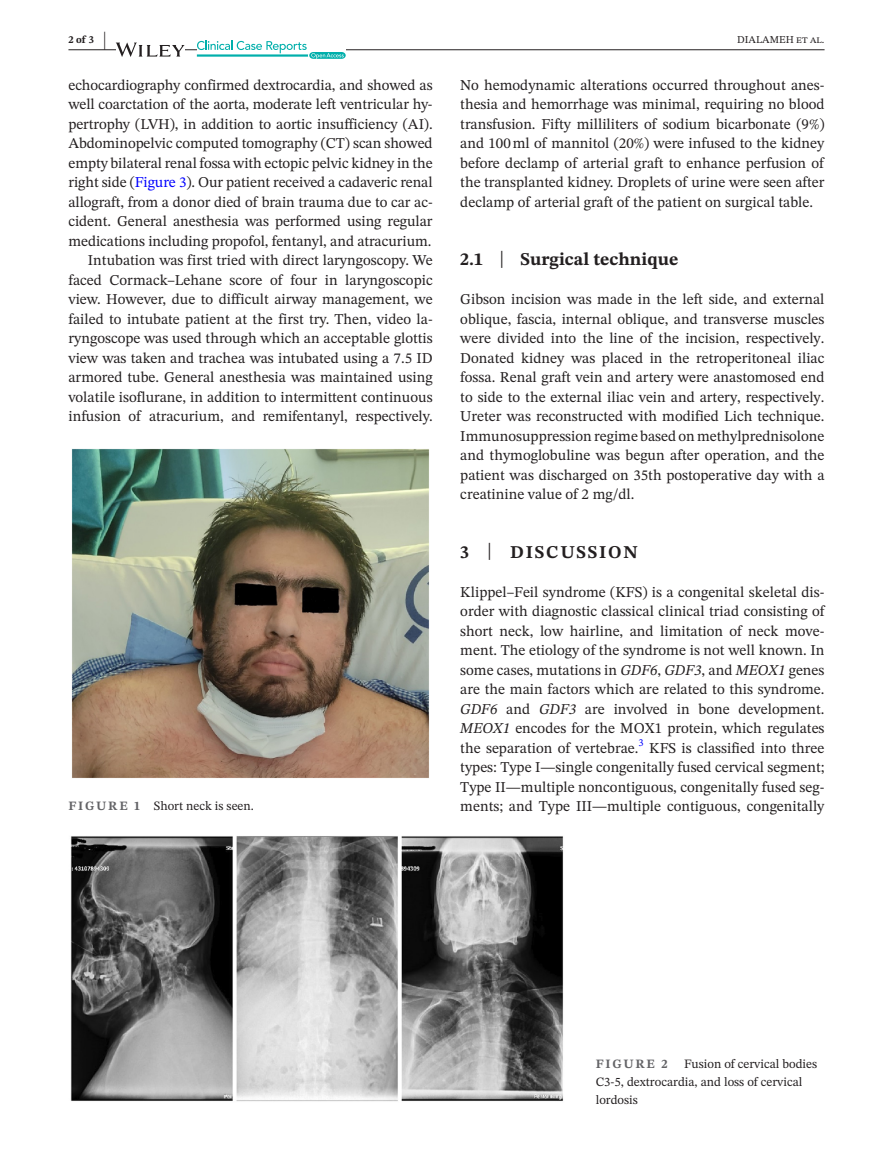
<style>
.page{position:relative;width:893px;height:1174px;background:#fff}
.page>*{position:absolute;margin:0;border:0;box-sizing:border-box;transform-origin:0 0}
.t1{font:700 18px "STIX Two Text";color:#231f20}
.t2{font:700 18px "STIX Two Text";letter-spacing:.1em;color:#231f20}
.t3{font:15px/19.5px "STIX Two Text";color:#231f20;text-align:justify}
.t4{font:12.75px/18px "STIX Two Text";color:#231f20}
.t5{font:700 12.75px "STIX Two Text";letter-spacing:.14em;color:#636366}
.t6{font:10.5px "STIX Two Text";color:#231f20}
.t7{font:700 10.5px "STIX Two Text";color:#231f20}
.t8{font:10.5px "STIX Two Text";color:#00f}
.s1{font-size:21px}
.s2{color:#00f}
.s3{font-weight:400;font-size:23.7px}
.s4{font-style:italic}
.s5{font-weight:700;color:#636366}
</style>
<div class="page">
<hr style="left:68px;top:49px;width:756px;height:1px;background:#231f20">
<svg style="left:116px;top:43px;width:69px;height:14px"></svg>
<svg style="left:197px;top:41px;width:149px;height:18px"></svg>
<img style="left:72px;top:448px;width:357px;height:330px">
<img style="left:70px;top:836px;width:494px;height:266px">
<p class="t7" style="left:68px;top:32px;width:39px">2 of 3 <span class="s1">|</span></p>
<p class="t6" style="left:737px;top:32px;width:89px">DIALAMEH et al.</p>
<p class="t3" style="left:68px;top:75px;width:366px;text-align:right">echocardiography confirmed dextrocardia, and showed as well coarctation of the aorta, moderate left ventricular hy&shy;pertrophy (LVH), in addition to aortic insufficiency (AI).<br>Abdominopelvic computed tomography (CT) scan showed empty bilateral renal fossa with ectopic pelvic kidney in the right side (<span class="s2">Figure 3</span>). Our patient received a cadaveric renal allograft, from a donor died of brain trauma due to car ac&shy;cident. General anesthesia was performed using regular medications including propofol, fentanyl, and atracurium.<br>Intubation was first tried with direct laryngoscopy. We faced Cormack–Lehane score of four in laryngoscopic view. However, due to difficult airway management, we failed to intubate patient at the first try. Then, video la&shy;ryngoscope was used through which an acceptable glottis view was taken and trachea was intubated using a 7.5 ID armored tube. General anesthesia was maintained using volatile isoflurane, in addition to intermittent continuous infusion of atracurium, and remifentanyl, respectively.</p>
<p class="t3" style="left:460px;top:75px;width:366px">No hemodynamic alterations occurred throughout anes&shy;thesia and hemorrhage was minimal, requiring no blood transfusion. Fifty milliliters of sodium bicarbonate (9%) and 100ml of mannitol (20%) were infused to the kidney before declamp of arterial graft to enhance perfusion of the transplanted kidney. Droplets of urine were seen after declamp of arterial graft of the patient on surgical table.</p>
<p class="t1" style="left:460px;top:246px;width:220px">2.1 <span class="s3">|</span> Surgical technique</p>
<p class="t3" style="left:460px;top:289px;width:366px">Gibson incision was made in the left side, and external oblique, fascia, internal oblique, and transverse muscles were divided into the line of the incision, respectively.<br>Donated kidney was placed in the retroperitoneal iliac fossa. Renal graft vein and artery were anastomosed end to side to the external iliac vein and artery, respectively.<br>Ureter was reconstructed with modified Lich technique.<br>Immunosuppression regime based on methylprednisolone and thymoglobuline was begun after operation, and the patient was discharged on 35th postoperative day with a creatinine value of 2 mg/dl.</p>
<p class="t2" style="left:460px;top:539px;width:179px">3 <span class="s3">|</span> DISCUSSION</p>
<p class="t3" style="left:460px;top:582px;width:366px">Klippel–Feil syndrome (KFS) is a congenital skeletal dis&shy;order with diagnostic classical clinical triad consisting of short neck, low hairline, and limitation of neck move&shy;ment. The etiology of the syndrome is not well known. In some cases, mutations in <span class="s4">GDF6</span>, <span class="s4">GDF3</span>, and <span class="s4">MEOX1</span> genes are the main factors which are related to this syndrome.<br><span class="s4">GDF6</span> and <span class="s4">GDF3</span> are involved in bone development.<br><span class="s4">MEOX1</span> encodes for the MOX1 protein, which regulates the separation of vertebrae.</p>
<p class="t8" style="left:639px;top:735px;width:7px">3</p>
<p class="t3" style="left:460px;top:738px;width:366px;text-indent:189px">KFS is classified into three types: Type I—single congenitally fused cervical segment; Type II—multiple noncontiguous, congenitally fused seg-</p>
<p class="t4" style="left:68px;top:797px;width:187px"><span class="s5">FIGURE 1</span> Short neck is seen.</p>
<p class="t3" style="left:460px;top:796px;width:366px">ments; and Type III—multiple contiguous, congenitally</p>
<p class="t4" style="left:596px;top:1054px;width:223px;text-indent:88px">Fusion of cervical bodies<br>C3-5, dextrocardia, and loss of cervical lordosis</p>
<p class="t5" style="left:596px;top:1054px;width:73px">FIGURE 2</p>
</div>
